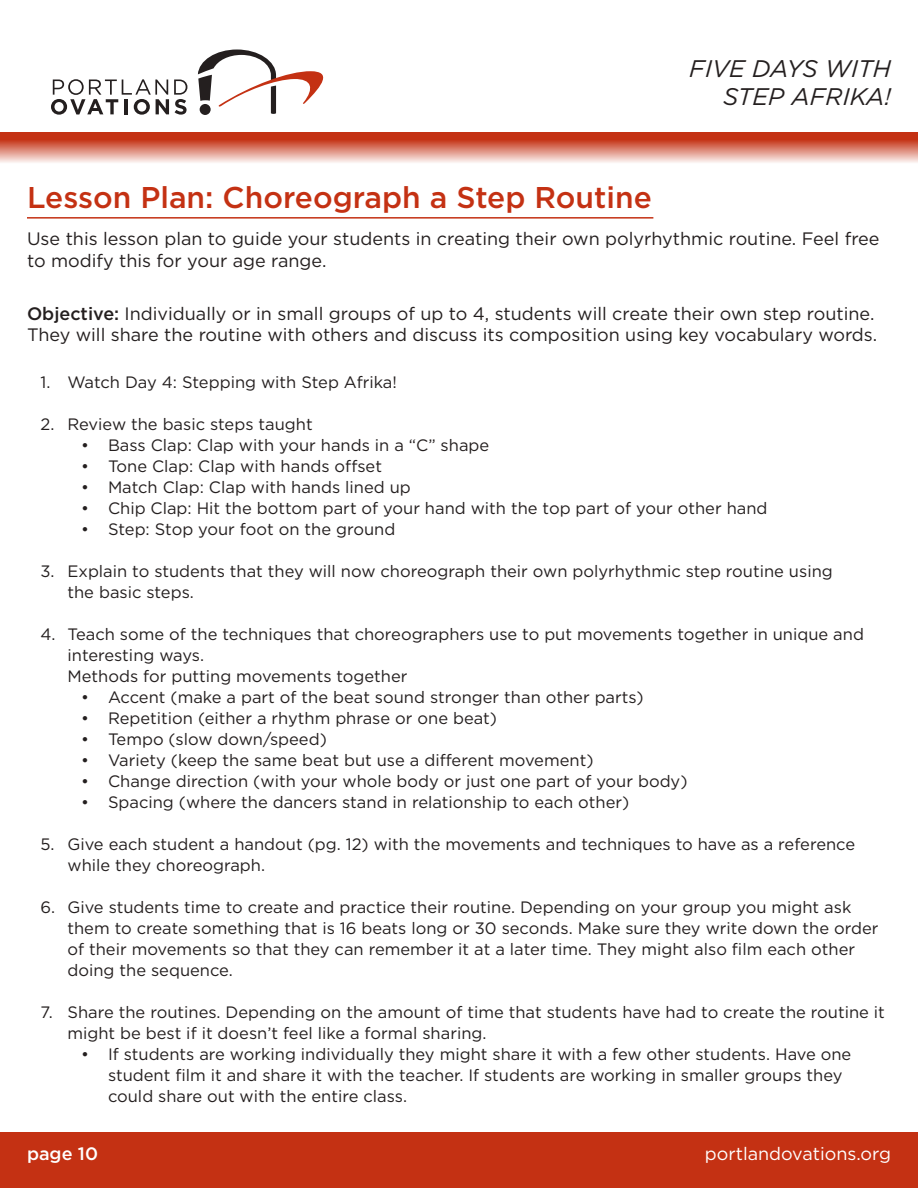
<style>
.page{position:relative;width:918px;height:1188px;background:#fff}
.page>*{position:absolute;margin:0;border:0;box-sizing:border-box;transform-origin:0 0}
.t1{font:500 30px "Gotham";color:#c43113}
.t2{font:italic 24px/28.8px "Gotham";color:#241f1f;text-align:right}
.t3{font:18px/21.6px "Gotham";color:#241f1f}
.t4{font:18px "Gotham";color:#fff}
.t5{font:500 18px "Gotham";color:#fff}
.t6{font:16.5px/21px "Gotham";color:#241f1f}
.s1{font-weight:500}
</style>
<div class="page">
<div style="left:0;top:1132px;width:918px;height:56px;background:#c43113"></div>
<svg style="left:198px;top:50px;width:125px;height:64px"></svg>
<svg style="left:51px;top:79px;width:136px;height:36px"></svg>
<div style="left:0;top:133px;width:918px;height:6px;background:#c43113"></div>
<div style="left:0;top:139px;width:918px;height:24px;background:linear-gradient(to bottom,#c33012,#f9ebe8)"></div>
<hr style="left:27px;top:217px;width:626px;height:2px;background:#c43113">
<h2 class="t2" style="left:689px;top:54px;width:203px">FIVE DAYS WITH<br>STEP AFRIKA!</h2>
<h1 class="t1" style="left:27px;top:180px;width:626px">Lesson Plan: Choreograph a Step Routine</h1>
<p class="t3" style="left:27px;top:228px;width:854px">Use this lesson plan to guide your students in creating their own polyrhythmic routine. Feel free to modify this for your age range.</p>
<p class="t3" style="left:27px;top:302px;width:852px"><span class="s1">Objective:</span> Individually or in small groups of up to 4, students will create their own step routine.<br>They will share the routine with others and discuss its composition using key vocabulary words.</p>
<p class="t6" style="left:40px;top:371px;width:358px">1. Watch Day 4: Stepping with Step Afrika!</p>
<p class="t6" style="left:40px;top:413px;width:274px">2. Review the basic steps taught</p>
<p class="t6" style="left:81px;top:434px;width:410px">• Bass Clap: Clap with your hands in a “C” shape</p>
<p class="t6" style="left:81px;top:455px;width:303px">• Tone Clap: Clap with hands offset</p>
<p class="t6" style="left:81px;top:476px;width:331px">• Match Clap: Clap with hands lined up</p>
<p class="t6" style="left:81px;top:497px;width:688px">• Chip Clap: Hit the bottom part of your hand with the top part of your other hand</p>
<p class="t6" style="left:81px;top:518px;width:316px">• Step: Stop your foot on the ground</p>
<p class="t6" style="left:68px;top:560px;width:767px;text-indent:-27px">3. Explain to students that they will now choreograph their own polyrhythmic step routine using the basic steps.</p>
<p class="t6" style="left:68px;top:623px;width:798px;text-indent:-27px">4. Teach some of the techniques that choreographers use to put movements together in unique and interesting ways.<br>Methods for putting movements together</p>
<p class="t6" style="left:81px;top:686px;width:564px">• Accent (make a part of the beat sound stronger than other parts)</p>
<p class="t6" style="left:81px;top:707px;width:418px">• Repetition (either a rhythm phrase or one beat)</p>
<p class="t6" style="left:81px;top:728px;width:247px">• Tempo (slow down/speed)</p>
<p class="t6" style="left:81px;top:749px;width:514px">• Variety (keep the same beat but use a different movement)</p>
<p class="t6" style="left:81px;top:770px;width:608px">• Change direction (with your whole body or just one part of your body)</p>
<p class="t6" style="left:81px;top:791px;width:550px">• Spacing (where the dancers stand in relationship to each other)</p>
<p class="t6" style="left:68px;top:833px;width:789px;text-indent:-27px">5. Give each student a handout (pg. 12) with the movements and techniques to have as a reference while they choreograph.</p>
<p class="t6" style="left:68px;top:896px;width:813px;text-indent:-27px">6. Give students time to create and practice their routine. Depending on your group you might ask them to create something that is 16 beats long or 30 seconds. Make sure they write down the order of their movements so that they can remember it at a later time. They might also film each other doing the sequence.</p>
<p class="t6" style="left:68px;top:1001px;width:819px;text-indent:-27px">7. Share the routines. Depending on the amount of time that students have had to create the routine it might be best if it doesn’t feel like a formal sharing.</p>
<p class="t6" style="left:108px;top:1043px;width:745px;text-indent:-27px">• If students are working individually they might share it with a few other students. Have one student film it and share it with the teacher. If students are working in smaller groups they could share out with the entire class.</p>
<p class="t5" style="left:27px;top:1143px;width:73px">page 10</p>
<p class="t4" style="left:705px;top:1144px;width:188px">portlandovations.org</p>
</div>
